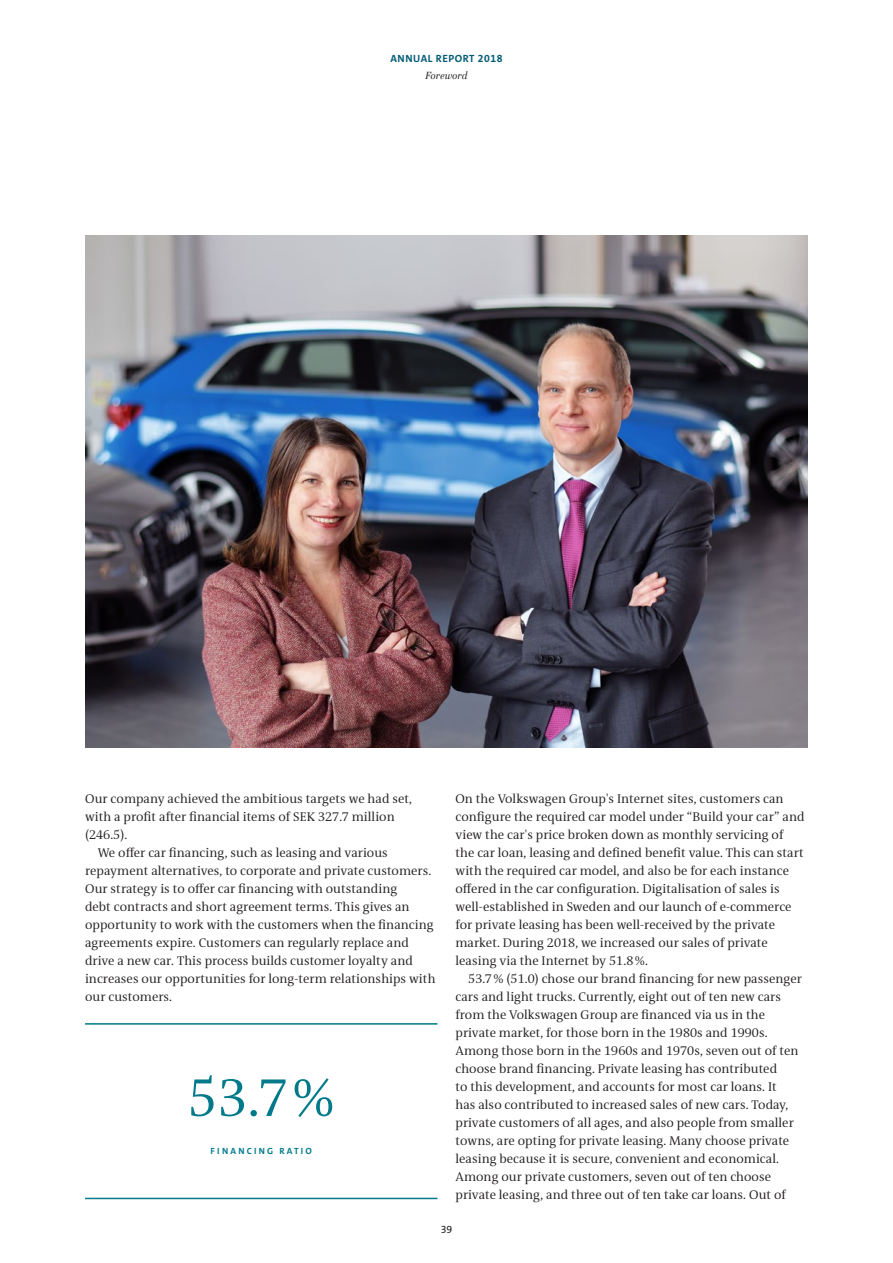
<style>
.page{position:relative;width:893px;height:1263px;background:#fff}
.page>*{position:absolute;margin:0;border:0;box-sizing:border-box;transform-origin:0 0}
.Tabelltext{font:54px "VWAG The Antiqua";color:#007a8a}
.Brödtext_indrag{font:12.75px/18px "VWAG The Antiqua";letter-spacing:.005em;color:#231f20}
.Brödtext{font:12.75px/18px "VWAG The Antiqua";letter-spacing:.005em;color:#231f20}
.t1{font:700 10.5px "VWAG The Sans";letter-spacing:.05em;color:#005a74}
.Cellini-Italic{font:italic 10.5px "Cellini";letter-spacing:.005em;color:#231f20}
.t2{font:10.5px "VWAG The Sans";color:#231f20}
.Tabelltext-2{font:700 9px "VWAG The Sans";letter-spacing:.245em;color:#007a8a}
</style>
<div class="page">
<hr style="left:85px;top:1023px;width:352px;height:2px;background:#007a8a">
<hr style="left:85px;top:1198px;width:352px;height:1px;background:#007a8a">
<img style="left:85px;top:235px;width:723px;height:512px">
<p class="t1" style="left:390px;top:51px;width:114px">ANNUAL REPORT 2018</p>
<p class="Cellini-Italic" style="left:425px;top:69px;width:43px">Foreword</p>
<p class="Brödtext" style="left:85px;top:790px;width:329px">Our company achieved the ambitious targets we had set, with a profit after financial items of SEK 327.7 million (246.5).</p>
<p class="Brödtext_indrag" style="left:85px;top:844px;width:352px;text-indent:13px">We offer car financing, such as leasing and various repayment alternatives, to corporate and private customers.<br>Our strategy is to offer car financing with outstanding<br>debt contracts and short agreement terms. This gives an opportunity to work with the customers when the financing agreements expire. Customers can regularly replace and drive a new car. This process builds customer loyalty and increases our opportunities for long-term relationships with our customers.</p>
<p class="Tabelltext" style="left:188px;top:1063px;width:149px">53.7%</p>
<p class="Tabelltext-2" style="left:211px;top:1145px;width:103px">FINANCING RATIO</p>
<p class="Brödtext" style="left:455px;top:790px;width:351px">On the Volkswagen Group's Internet sites, customers can configure the required car model under “Build your car” and view the car's price broken down as monthly servicing of the car loan, leasing and defined benefit value. This can start with the required car model, and also be for each instance offered in the car configuration. Digitalisation of sales is well-established in Sweden and our launch of e-commerce for private leasing has been well-received by the private market. During 2018, we increased our sales of private leasing via the Internet by 51.8 %.</p>
<p class="Brödtext_indrag" style="left:455px;top:970px;width:348px;text-indent:13px">53.7 % (51.0) chose our brand financing for new passenger cars and light trucks. Currently, eight out of ten new cars from the Volkswagen Group are financed via us in the private market, for those born in the 1980s and 1990s.<br>Among those born in the 1960s and 1970s, seven out of ten choose brand financing. Private leasing has contributed<br>to this development, and accounts for most car loans. It<br>has also contributed to increased sales of new cars. Today, private customers of all ages, and also people from smaller towns, are opting for private leasing. Many choose private leasing because it is secure, convenient and economical.<br>Among our private customers, seven out of ten choose private leasing, and three out of ten take car loans. Out of</p>
<p class="t2" style="left:441px;top:1223px;width:13px">39</p>
</div>
